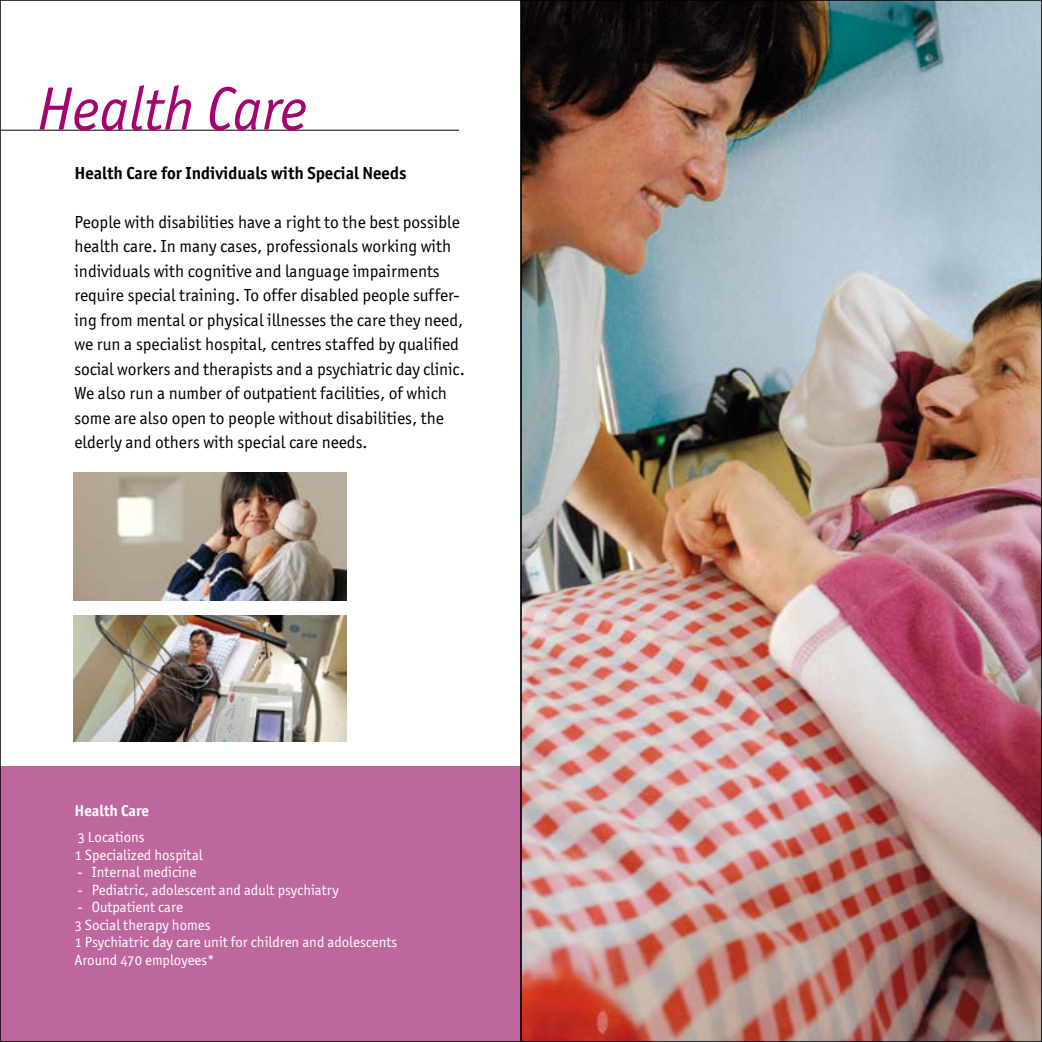
<style>
.page{position:relative;width:1042px;height:1042px;background:#fff}
.page>*{position:absolute;margin:0;border:0;box-sizing:border-box;transform-origin:0 0}
.t1{font:italic 61.25px "ITC Officina Sans";color:#a5036f}
.t2{font:17.5px/24.5px "ITC Officina Sans OS";color:#000}
.t3{font:17.5px "ITC Officina Sans OS Bd";color:#000}
.t4{font:15.75px "ITC Officina Sans OS Bd";color:#fff}
.t5{font:14.88px/17.5px "ITC Officina Sans OS";color:#fff}
</style>
<div class="page">
<hr style="left:0;top:130px;width:459px;height:1px;background:#000">
<img style="left:523px;top:2px;width:517px;height:1038px">
<div style="left:0;top:767px;width:521px;height:275px;background:#be679d"></div>
<img style="left:73px;top:615px;width:273px;height:127px">
<img style="left:73px;top:473px;width:273px;height:127px">
<h1 class="t1" style="left:37px;top:75px;width:272px">Health Care</h1>
<p class="t3" style="left:74px;top:162px;width:334px">Health Care for Individuals with Special Needs</p>
<p class="t2" style="left:74px;top:209px;width:392px">People with disabilities have a right to the best possible health care. In many cases, professionals working with individuals with cognitive and language impairments require special training. To offer disabled people suffer&shy;ing from mental or physical illnesses the care they need, we run a specialist hospital, centres staffed by qualified social workers and therapists and a psychiatric day clinic.<br>We also run a number of outpatient facilities, of which some are also open to people without disabilities, the elderly and others with special care needs.</p>
<p class="t4" style="left:74px;top:800px;width:76px">Health Care</p>
<p class="t5" style="left:74px;top:828px;width:130px">3 Locations<br>1 Specialized hospital</p>
<p class="t5" style="left:77px;top:863px;width:121px">- Internal medicine</p>
<p class="t5" style="left:77px;top:880px;width:263px">- Pediatric, adolescent and adult psychiatry</p>
<p class="t5" style="left:74px;top:898px;width:324px">- Outpatient care<br>3 Social therapy homes<br>1 Psychiatric day care unit for children and adolescents<br>Around 470 employees*</p>
</div>
